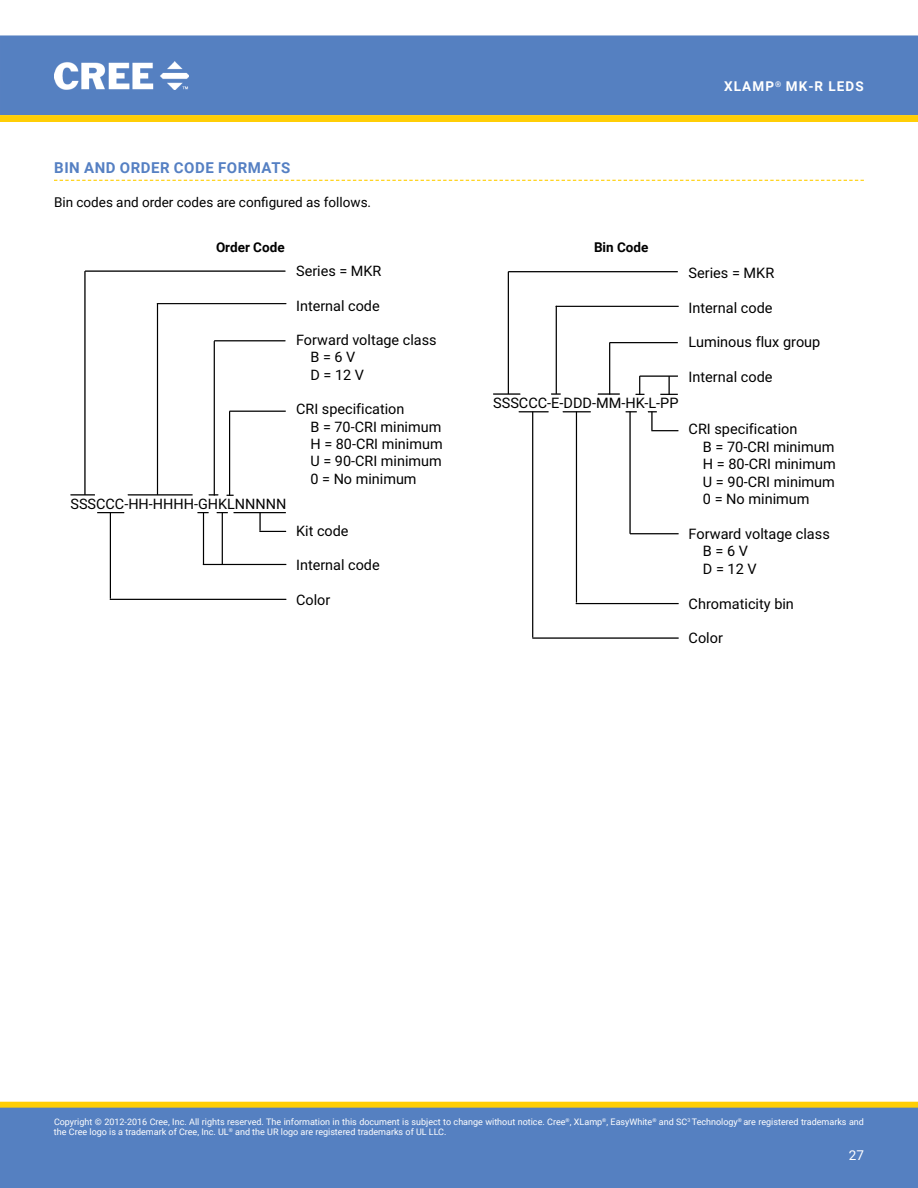
<style>
.page{position:relative;width:918px;height:1188px;background:#fff}
.page>*{position:absolute;margin:0;border:0;box-sizing:border-box;transform-origin:0 0}
.t1{font:700 15px "Roboto";letter-spacing:.035em;color:#5580c3}
.t2{font:14.55px/17.4px "Roboto";color:#000}
.t3{font:14.4px/17.2px "Roboto";color:#000}
.t4{font:13.5px "Roboto";color:#000}
.t5{font:700 13.5px "Roboto";color:#000}
.t6{font:700 13.5px "Roboto";letter-spacing:.085em;color:#fff}
.t7{font:13.5px "Roboto";color:#fff}
.t8{font:9px/10.8px "Roboto";color:#fff}
</style>
<div class="page">
<div style="left:0;top:35px;width:918px;height:80px;background:#5580c1"></div>
<img style="left:55px;top:62px;width:134px;height:28px">
<div style="left:1px;top:1102px;width:916px;height:6px;background:#ffce06"></div>
<div style="left:0;top:1102px;width:918px;height:6px;border:1px solid #ffce06"></div>
<div style="left:0;top:1108px;width:918px;height:80px;background:#5580c1"></div>
<svg style="left:0;top:115px;width:918px;height:7px"></svg>
<svg style="left:54px;top:180px;width:810px;height:1px"></svg>
<svg style="left:97px;top:512px;width:27px;height:1px"></svg>
<hr style="left:110px;top:513px;width:1px;height:86px;background:#000">
<hr style="left:110px;top:599px;width:176px;height:1px;background:#000">
<hr style="left:214px;top:341px;width:1px;height:154px;background:#000">
<hr style="left:214px;top:340px;width:71px;height:1px;background:#000">
<hr style="left:203px;top:512px;width:1px;height:52px;background:#000">
<hr style="left:203px;top:564px;width:83px;height:1px;background:#000">
<hr style="left:157px;top:304px;width:1px;height:191px;background:#000">
<hr style="left:157px;top:303px;width:129px;height:1px;background:#000">
<hr style="left:70px;top:494px;width:25px;height:2px;background:#000">
<hr style="left:84px;top:271px;width:2px;height:224px;background:#000">
<hr style="left:85px;top:270px;width:200px;height:2px;background:#000">
<hr style="left:234px;top:512px;width:52px;height:1px;background:#000">
<hr style="left:128px;top:494px;width:65px;height:2px;background:#000">
<svg style="left:209px;top:494px;width:9px;height:2px"></svg>
<svg style="left:259px;top:512px;width:27px;height:20px"></svg>
<hr style="left:222px;top:512px;width:1px;height:52px;background:#000">
<hr style="left:229px;top:411px;width:1px;height:85px;background:#000">
<hr style="left:229px;top:411px;width:57px;height:1px;background:#000">
<hr style="left:519px;top:411px;width:30px;height:1px;background:#000">
<hr style="left:532px;top:412px;width:1px;height:226px;background:#000">
<hr style="left:532px;top:637px;width:147px;height:2px;background:#000">
<hr style="left:609px;top:343px;width:1px;height:52px;background:#000">
<hr style="left:610px;top:342px;width:68px;height:1px;background:#000">
<hr style="left:576px;top:412px;width:1px;height:191px;background:#000">
<hr style="left:576px;top:603px;width:103px;height:1px;background:#000">
<hr style="left:556px;top:306px;width:1px;height:88px;background:#000">
<hr style="left:556px;top:306px;width:123px;height:1px;background:#000">
<hr style="left:493px;top:393px;width:27px;height:2px;background:#000">
<hr style="left:508px;top:272px;width:1px;height:122px;background:#000">
<hr style="left:508px;top:271px;width:170px;height:1px;background:#000">
<svg style="left:563px;top:411px;width:28px;height:1px"></svg>
<hr style="left:598px;top:393px;width:22px;height:2px;background:#000">
<svg style="left:551px;top:393px;width:10px;height:2px"></svg>
<hr style="left:640px;top:375px;width:38px;height:2px;background:#000">
<svg style="left:636px;top:376px;width:8px;height:19px"></svg>
<hr style="left:629px;top:412px;width:2px;height:122px;background:#000">
<hr style="left:630px;top:533px;width:49px;height:1px;background:#000">
<svg style="left:648px;top:411px;width:30px;height:20px"></svg>
<svg style="left:660px;top:376px;width:18px;height:19px"></svg>
<h3 class="t6" style="left:724px;top:77px;width:141px">XLAMP<sup>®</sup> MK-R LEDS</h3>
<h1 class="t1" style="left:54px;top:157px;width:77px">BIN AND ORDER</h1>
<h1 class="t1" style="left:174px;top:157px;width:76px">CODE FORMA</h1>
<h1 class="t1" style="left:271px;top:157px;width:20px">TS</h1>
<h3 class="t4" style="left:54px;top:192px;width:319px">Bin codes and order codes are configured as follows.</h3>
<h3 class="t5" style="left:54px;top:237px;width:44px">O</h3>
<h3 class="t5" style="left:225px;top:237px;width:106px">RDER CODE B</h3>
<h3 class="t5" style="left:603px;top:237px;width:47px">IN CODE</h3>
<h3 class="t3" style="left:71px;top:495px;width:217px">SSSCCC-HH-HHHH-GHKLNNNNN</h3>
<h3 class="t3" style="left:296px;top:262px;width:87px">Series = MKR</h3>
<h3 class="t3" style="left:296px;top:296px;width:85px">Internal code</h3>
<h3 class="t3" style="left:310px;top:331px;width:128px;text-indent:-14px">Forward voltage class<br>B = 6 V<br>D = 12 V</h3>
<h3 class="t3" style="left:310px;top:400px;width:134px;text-indent:-14px">CRI specification<br>B = 70-CRI minimum<br>H = 80-CRI minimum<br>U = 90-CRI minimum<br>0 = No minimum</h3>
<h3 class="t3" style="left:296px;top:521px;width:54px">Kit code</h3>
<h3 class="t3" style="left:296px;top:556px;width:85px">Internal code</h3>
<h3 class="t3" style="left:296px;top:591px;width:36px">Color</h3>
<h2 class="t2" style="left:493px;top:394px;width:187px">SSSCCC-E-DDD-MM-HK-L-PP</h2>
<h2 class="t2" style="left:689px;top:263px;width:87px">Series = MKR</h2>
<h2 class="t2" style="left:689px;top:298px;width:86px">Internal code</h2>
<h2 class="t2" style="left:689px;top:333px;width:133px">Luminous flux group</h2>
<h2 class="t2" style="left:689px;top:368px;width:86px">Internal code</h2>
<h2 class="t2" style="left:703px;top:420px;width:134px;text-indent:-14px">CRI specification<br>B = 70-CRI minimum<br>H = 80-CRI minimum<br>U = 90-CRI minimum<br>0 = No minimum</h2>
<h2 class="t2" style="left:703px;top:524px;width:128px;text-indent:-14px">Forward voltage class<br>B = 6 V<br>D = 12 V</h2>
<h2 class="t2" style="left:689px;top:594px;width:107px">Chromaticity bin</h2>
<h2 class="t2" style="left:689px;top:629px;width:36px">Color</h2>
<p class="t8" style="left:54px;top:1116px;width:812px">Copyright © 2012-2016 Cree, Inc. All rights reserved. The information in this document is subject to change without notice. Cree<sup>®</sup>, XLamp<sup>®</sup>, EasyWhite<sup>®</sup> and SC<sup>3</sup> Technology<sup>®</sup> are registered trademarks and the Cree logo is a trademark of Cree, Inc. UL<sup>®</sup> and the UR logo are registered trademarks of UL LLC.</p>
<h3 class="t7" style="left:849px;top:1145px;width:17px">27</h3>
</div>
